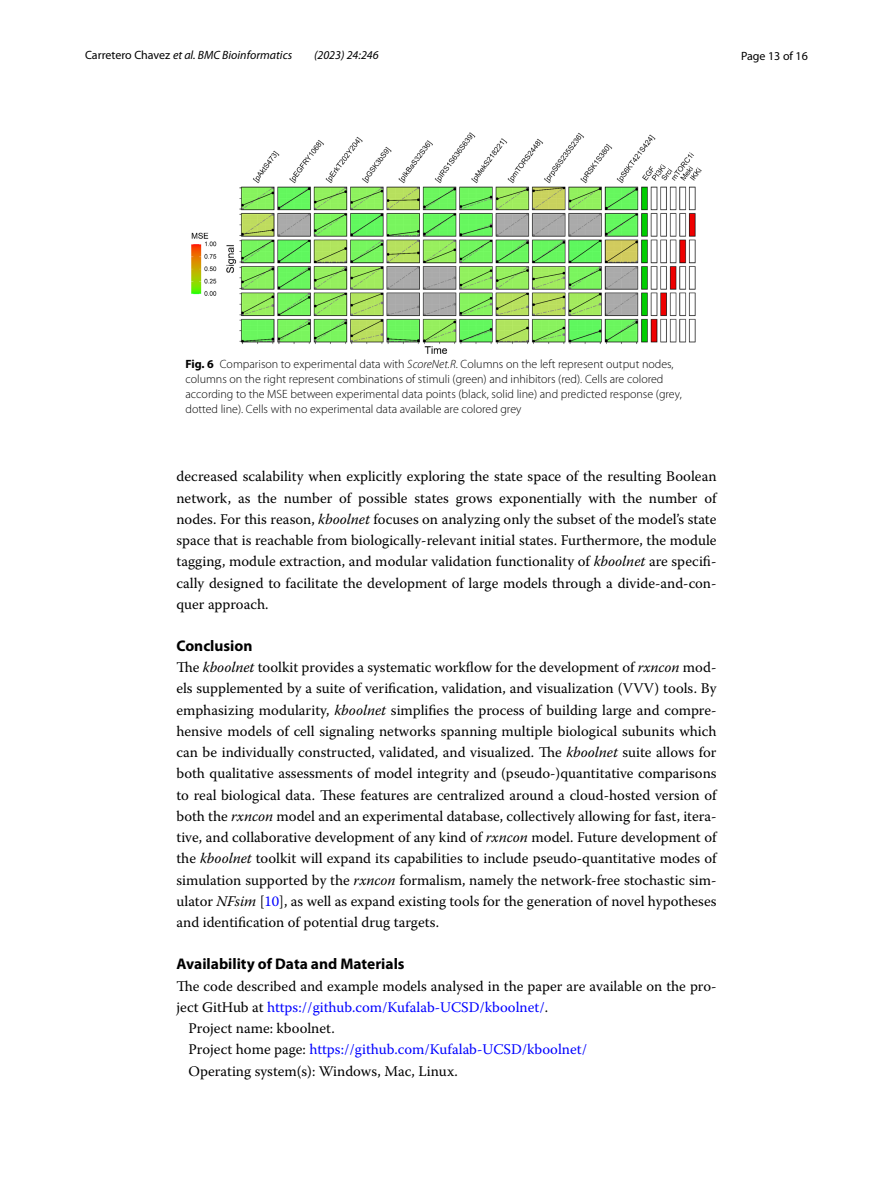
<style>
.page{position:relative;width:893px;height:1187px;background:#fff}
.page>*{position:absolute;margin:0;border:0;box-sizing:border-box;transform-origin:0 0}
.t1{font:700 15.45px "Myriad Pro";color:#000}
.t2{font:14.7px/21.3px "Warnock Pro";color:#000;text-align:justify}
.t3{font:14.7px "Warnock Pro";color:#00f}
.t4{font:300 12px/15px "Myriad Pro";color:#000}
.t5{font:italic 12px "Myriad Pro";color:#000}
.t6{font:12px "Myriad Pro";color:#000}
.s1{font-style:normal}
.s2{font-weight:700}
.s3{font-style:italic}
.s4{color:#00f}
.s5{color:#000}
</style>
<div class="page">
<img style="left:191px;top:133px;width:511px;height:220px">
<p class="t5" style="left:85px;top:48px;width:209px"><span class="s1">Carretero Chavez</span> et al. BMC Bioinformatics</p>
<p class="t5" style="left:314px;top:48px;width:66px">(2023) 24:246</p>
<p class="t6" style="left:741px;top:48px;width:68px">Page 13 of 16</p>
<p class="t4" style="left:185px;top:357px;width:498px"><span class="s2">Fig. 6</span> Comparison to experimental data with <span class="s3">ScoreNet.R</span>. Columns on the left represent output nodes, columns on the right represent combinations of stimuli (green) and inhibitors (red). Cells are colored according to the MSE between experimental data points (black, solid line) and predicted response (grey, dotted line). Cells with no experimental data available are colored grey</p>
<p class="t2" style="left:176px;top:465px;width:542px">decreased scalability when explicitly exploring the state space of the resulting Boolean network, as the number of possible states grows exponentially with the number of nodes. For this reason, <span class="s3">kboolnet</span> focuses on analyzing only the subset of the model’s state space that is reachable from biologically-relevant initial states. Furthermore, the module tagging, module extraction, and modular validation functionality of <span class="s3">kboolnet</span> are specifi&shy;cally designed to facilitate the development of large models through a divide-and-con&shy;quer approach.</p>
<p class="t1" style="left:176px;top:635px;width:77px">Conclusion</p>
<p class="t2" style="left:176px;top:656px;width:542px">The <span class="s3">kboolnet</span> toolkit provides a systematic workflow for the development of <span class="s3">rxncon</span> mod&shy;els supplemented by a suite of verification, validation, and visualization (VVV) tools. By emphasizing modularity, <span class="s3">kboolnet</span> simplifies the process of building large and compre&shy;hensive models of cell signaling networks spanning multiple biological subunits which can be individually constructed, validated, and visualized. The <span class="s3">kboolnet</span> suite allows for both qualitative assessments of model integrity and (pseudo-)quantitative comparisons to real biological data. These features are centralized around a cloud-hosted version of both the <span class="s3">rxncon</span> model and an experimental database, collectively allowing for fast, itera&shy;tive, and collaborative development of any kind of <span class="s3">rxncon</span> model. Future development of the <span class="s3">kboolnet</span> toolkit will expand its capabilities to include pseudo-quantitative modes of simulation supported by the <span class="s3">rxncon</span> formalism, namely the network-free stochastic sim&shy;ulator <span class="s3">NFsim</span> [<span class="s4">10</span>], as well as expand existing tools for the generation of novel hypotheses and identification of potential drug targets.</p>
<p class="t1" style="left:176px;top:953px;width:230px">Availability of Data and Materials</p>
<p class="t2" style="left:176px;top:974px;width:542px">The code described and example models analysed in the paper are available on the pro-</p>
<p class="t3" style="left:176px;top:998px;width:373px"><span class="s5">ject GitHub at</span> https://github.com/Kufalab-UCSD/kboolnet/<span class="s5">.</span></p>
<p class="t2" style="left:188px;top:1017px;width:148px">Project name: kboolnet.</p>
<p class="t3" style="left:188px;top:1040px;width:400px"><span class="s5">Project home page:</span> https://github.com/Kufalab-UCSD/kboolnet/</p>
<p class="t2" style="left:188px;top:1059px;width:271px">Operating system(s): Windows, Mac, Linux.</p>
</div>
